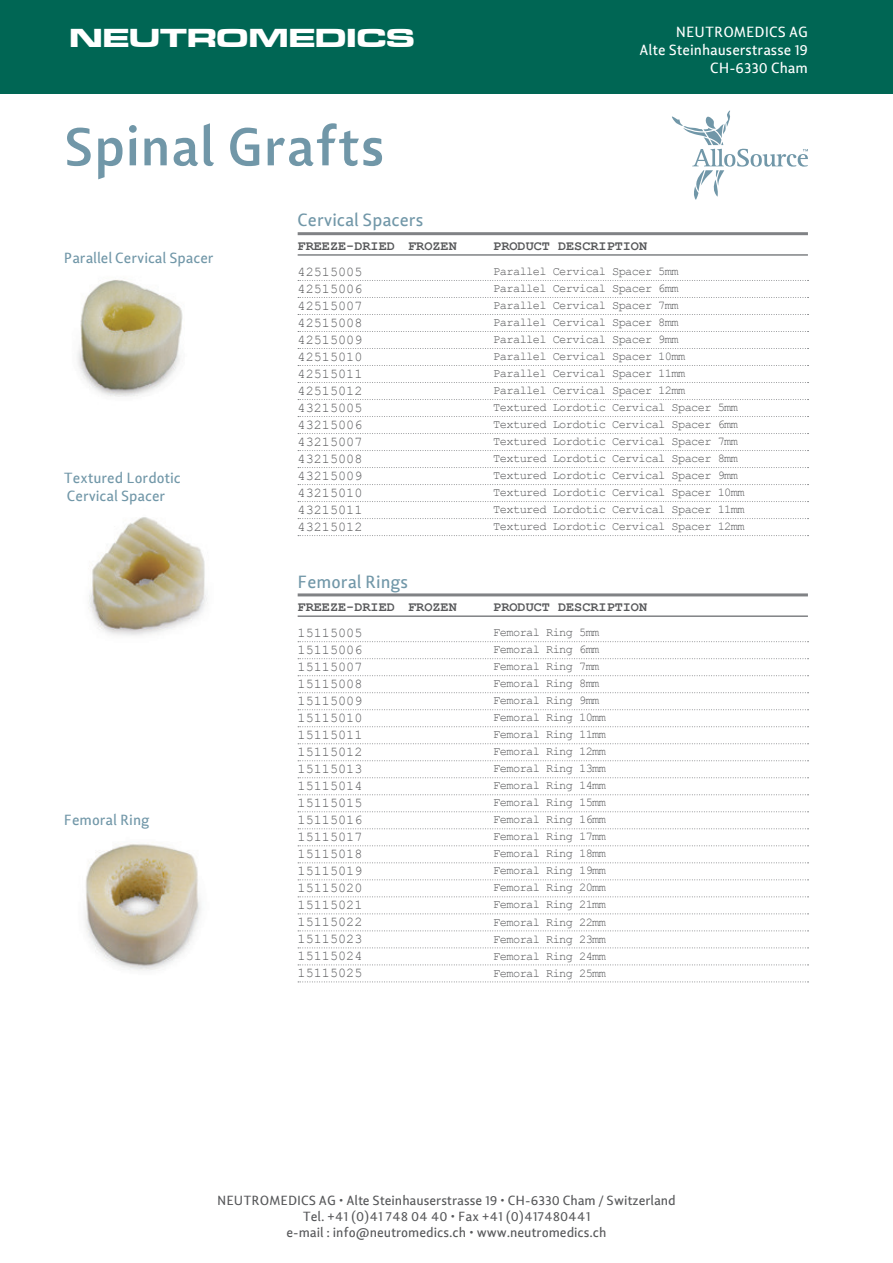
<style>
.page{position:relative;width:893px;height:1263px;background:#fff}
.page>*{position:absolute;margin:0;border:0;box-sizing:border-box;transform-origin:0 0}
.t1{font:700 54px "Lisboa Sans LF";color:#7197a8}
.t2{font:27px "Microgramma D Bold Exte";letter-spacing:.01em;color:#fff;scale:1.2 1}
.t3{font:18px "Lisboa Sans LF";color:#7197a8}
.t4{font:15px/18px "Lisboa Sans LF";color:#7197a8}
.t5{font:15px/18px "Lisboa Sans LF";color:#fff;text-align:right}
.t6{font:13.5px/17px "Courier New";color:#57585a}
.t7{font:13.5px/16.2px "Lisboa Sans LF";color:#57585a;text-align:center}
.t8{font:700 13.5px "Courier New";color:#57585a}
.t9{font:12px "Courier New";letter-spacing:-.05em;color:#57585a}
</style>
<div class="page">
<hr style="left:298px;top:232px;width:510px;height:3px;background:#808285">
<svg style="left:298px;top:280px;width:510px;height:1px"></svg>
<svg style="left:298px;top:314px;width:510px;height:1px"></svg>
<svg style="left:298px;top:348px;width:510px;height:1px"></svg>
<svg style="left:298px;top:297px;width:510px;height:1px"></svg>
<svg style="left:298px;top:331px;width:510px;height:1px"></svg>
<hr style="left:298px;top:254px;width:510px;height:2px;background:#808285">
<svg style="left:298px;top:365px;width:510px;height:1px"></svg>
<svg style="left:298px;top:399px;width:510px;height:1px"></svg>
<svg style="left:298px;top:433px;width:510px;height:1px"></svg>
<svg style="left:298px;top:382px;width:510px;height:1px"></svg>
<svg style="left:298px;top:416px;width:510px;height:1px"></svg>
<svg style="left:298px;top:467px;width:510px;height:1px"></svg>
<svg style="left:298px;top:450px;width:510px;height:1px"></svg>
<svg style="left:298px;top:501px;width:510px;height:1px"></svg>
<svg style="left:298px;top:484px;width:510px;height:1px"></svg>
<svg style="left:298px;top:535px;width:510px;height:1px"></svg>
<svg style="left:298px;top:518px;width:510px;height:1px"></svg>
<hr style="left:298px;top:593px;width:510px;height:3px;background:#808285">
<svg style="left:298px;top:641px;width:510px;height:1px"></svg>
<svg style="left:298px;top:675px;width:510px;height:1px"></svg>
<svg style="left:298px;top:709px;width:510px;height:1px"></svg>
<svg style="left:298px;top:658px;width:510px;height:1px"></svg>
<svg style="left:298px;top:692px;width:510px;height:1px"></svg>
<hr style="left:298px;top:615px;width:510px;height:2px;background:#808285">
<svg style="left:298px;top:726px;width:510px;height:1px"></svg>
<svg style="left:298px;top:760px;width:510px;height:1px"></svg>
<svg style="left:298px;top:794px;width:510px;height:1px"></svg>
<svg style="left:298px;top:743px;width:510px;height:1px"></svg>
<svg style="left:298px;top:777px;width:510px;height:1px"></svg>
<svg style="left:298px;top:828px;width:510px;height:1px"></svg>
<svg style="left:298px;top:811px;width:510px;height:1px"></svg>
<svg style="left:298px;top:862px;width:510px;height:1px"></svg>
<svg style="left:298px;top:845px;width:510px;height:1px"></svg>
<svg style="left:298px;top:896px;width:510px;height:1px"></svg>
<svg style="left:298px;top:879px;width:510px;height:1px"></svg>
<svg style="left:298px;top:913px;width:510px;height:1px"></svg>
<svg style="left:298px;top:947px;width:510px;height:1px"></svg>
<svg style="left:298px;top:930px;width:510px;height:1px"></svg>
<svg style="left:298px;top:981px;width:510px;height:1px"></svg>
<svg style="left:298px;top:964px;width:510px;height:1px"></svg>
<img style="left:77px;top:280px;width:106px;height:117px">
<div style="left:0;top:0;width:893px;height:94px;background:#006654"></div>
<svg style="left:672px;top:111px;width:136px;height:89px"></svg>
<img style="left:88px;top:517px;width:120px;height:119px">
<img style="left:85px;top:844px;width:116px;height:127px">
<h2 class="t2" style="left:69px;top:19px;width:289px">NEUTROMEDICS</h2>
<p class="t5" style="left:640px;top:23px;width:170px">NEUTROMEDICS AG<br>Alte Steinhauserstrasse 19<br>CH-6330 Cham</p>
<h1 class="t1" style="left:64px;top:112px;width:323px">Spinal Grafts</h1>
<p class="t4" style="left:64px;top:249px;width:151px">Parallel Cervical Spacer</p>
<p class="t4" style="left:64px;top:469px;width:119px">Textured Lordotic<br>Cervical Spacer</p>
<p class="t4" style="left:64px;top:811px;width:87px">Femoral Ring</p>
<h3 class="t3" style="left:298px;top:210px;width:127px">Cervical Spacers</h3>
<p class="t8" style="left:298px;top:237px;width:99px">FREEZE-DRIED</p>
<p class="t6" style="left:298px;top:263px;width:66px">42515005</p>
<p class="t6" style="left:298px;top:297px;width:66px">42515007</p>
<p class="t6" style="left:298px;top:280px;width:66px">42515006</p>
<p class="t6" style="left:298px;top:314px;width:66px">42515008</p>
<p class="t6" style="left:298px;top:331px;width:66px">42515009</p>
<p class="t8" style="left:408px;top:237px;width:50px">FROZEN</p>
<p class="t8" style="left:493px;top:237px;width:155px">PRODUCT DESCRIPTION</p>
<p class="t9" style="left:493px;top:264px;width:187px">Parallel Cervical Spacer 5mm</p>
<p class="t9" style="left:493px;top:298px;width:187px">Parallel Cervical Spacer 7mm</p>
<p class="t9" style="left:493px;top:332px;width:187px">Parallel Cervical Spacer 9mm</p>
<p class="t9" style="left:493px;top:281px;width:187px">Parallel Cervical Spacer 6mm</p>
<p class="t9" style="left:493px;top:315px;width:187px">Parallel Cervical Spacer 8mm</p>
<p class="t6" style="left:298px;top:348px;width:66px">42515010</p>
<p class="t6" style="left:298px;top:382px;width:66px">42515012</p>
<p class="t6" style="left:298px;top:365px;width:66px">42515011</p>
<p class="t6" style="left:298px;top:399px;width:66px">43215005</p>
<p class="t6" style="left:298px;top:416px;width:66px">43215006<br>43215007</p>
<p class="t9" style="left:493px;top:349px;width:193px">Parallel Cervical Spacer 10mm</p>
<p class="t9" style="left:493px;top:383px;width:193px">Parallel Cervical Spacer 12mm</p>
<p class="t9" style="left:493px;top:417px;width:246px">Textured Lordotic Cervical Spacer 6mm</p>
<p class="t9" style="left:493px;top:366px;width:193px">Parallel Cervical Spacer 11mm</p>
<p class="t9" style="left:493px;top:400px;width:246px">Textured Lordotic Cervical Spacer 5mm</p>
<p class="t9" style="left:493px;top:434px;width:246px">Textured Lordotic Cervical Spacer 7mm</p>
<p class="t6" style="left:298px;top:450px;width:66px">43215008<br>43215009</p>
<p class="t9" style="left:493px;top:451px;width:246px">Textured Lordotic Cervical Spacer 8mm</p>
<p class="t9" style="left:493px;top:468px;width:246px">Textured Lordotic Cervical Spacer 9mm</p>
<p class="t6" style="left:298px;top:484px;width:66px">43215010<br>43215011</p>
<p class="t9" style="left:493px;top:485px;width:253px">Textured Lordotic Cervical Spacer 10mm</p>
<p class="t9" style="left:493px;top:502px;width:253px">Textured Lordotic Cervical Spacer 11mm</p>
<p class="t6" style="left:298px;top:518px;width:66px">43215012</p>
<p class="t9" style="left:493px;top:519px;width:253px">Textured Lordotic Cervical Spacer 12mm</p>
<h3 class="t3" style="left:298px;top:571px;width:112px">Femoral Rings</h3>
<p class="t8" style="left:298px;top:598px;width:99px">FREEZE-DRIED</p>
<p class="t6" style="left:298px;top:624px;width:66px">15115005</p>
<p class="t6" style="left:298px;top:658px;width:66px">15115007</p>
<p class="t6" style="left:298px;top:641px;width:66px">15115006</p>
<p class="t6" style="left:298px;top:675px;width:66px">15115008</p>
<p class="t6" style="left:298px;top:692px;width:66px">15115009</p>
<p class="t8" style="left:408px;top:598px;width:50px">FROZEN</p>
<p class="t8" style="left:493px;top:598px;width:155px">PRODUCT DESCRIPTION</p>
<p class="t9" style="left:493px;top:625px;width:108px">Femoral Ring 5mm</p>
<p class="t9" style="left:493px;top:659px;width:108px">Femoral Ring 7mm</p>
<p class="t9" style="left:493px;top:693px;width:108px">Femoral Ring 9mm</p>
<p class="t9" style="left:493px;top:642px;width:108px">Femoral Ring 6mm</p>
<p class="t9" style="left:493px;top:676px;width:108px">Femoral Ring 8mm</p>
<p class="t6" style="left:298px;top:709px;width:66px">15115010</p>
<p class="t6" style="left:298px;top:743px;width:66px">15115012</p>
<p class="t6" style="left:298px;top:726px;width:66px">15115011</p>
<p class="t6" style="left:298px;top:760px;width:66px">15115013</p>
<p class="t6" style="left:298px;top:777px;width:66px">15115014<br>15115015</p>
<p class="t9" style="left:493px;top:710px;width:114px">Femoral Ring 10mm</p>
<p class="t9" style="left:493px;top:744px;width:114px">Femoral Ring 12mm</p>
<p class="t9" style="left:493px;top:778px;width:114px">Femoral Ring 14mm</p>
<p class="t9" style="left:493px;top:727px;width:114px">Femoral Ring 11mm</p>
<p class="t9" style="left:493px;top:761px;width:114px">Femoral Ring 13mm</p>
<p class="t9" style="left:493px;top:795px;width:114px">Femoral Ring 15mm</p>
<p class="t6" style="left:298px;top:811px;width:66px">15115016<br>15115017</p>
<p class="t9" style="left:493px;top:812px;width:114px">Femoral Ring 16mm</p>
<p class="t9" style="left:493px;top:829px;width:114px">Femoral Ring 17mm</p>
<p class="t6" style="left:298px;top:845px;width:66px">15115018<br>15115019</p>
<p class="t9" style="left:493px;top:846px;width:114px">Femoral Ring 18mm</p>
<p class="t9" style="left:493px;top:863px;width:114px">Femoral Ring 19mm</p>
<p class="t6" style="left:298px;top:879px;width:66px">15115020<br>15115021</p>
<p class="t9" style="left:493px;top:880px;width:114px">Femoral Ring 20mm</p>
<p class="t9" style="left:493px;top:897px;width:114px">Femoral Ring 21mm</p>
<p class="t6" style="left:298px;top:913px;width:66px">15115022</p>
<p class="t9" style="left:493px;top:914px;width:114px">Femoral Ring 22mm</p>
<p class="t6" style="left:298px;top:930px;width:66px">15115023<br>15115024</p>
<p class="t9" style="left:493px;top:931px;width:114px">Femoral Ring 23mm</p>
<p class="t9" style="left:493px;top:948px;width:114px">Femoral Ring 24mm</p>
<p class="t6" style="left:298px;top:964px;width:66px">15115025</p>
<p class="t9" style="left:493px;top:965px;width:114px">Femoral Ring 25mm</p>
<p class="t7" style="left:217px;top:1192px;width:460px">NEUTROMEDICS AG • Alte Steinhauserstrasse 19 • CH-6330 Cham / Switzerland<br>Tel. +41 (0)41 748 04 40 • Fax +41 (0)417480441<br>e-mail : info@neutromedics.ch • www.neutromedics.ch</p>
</div>
